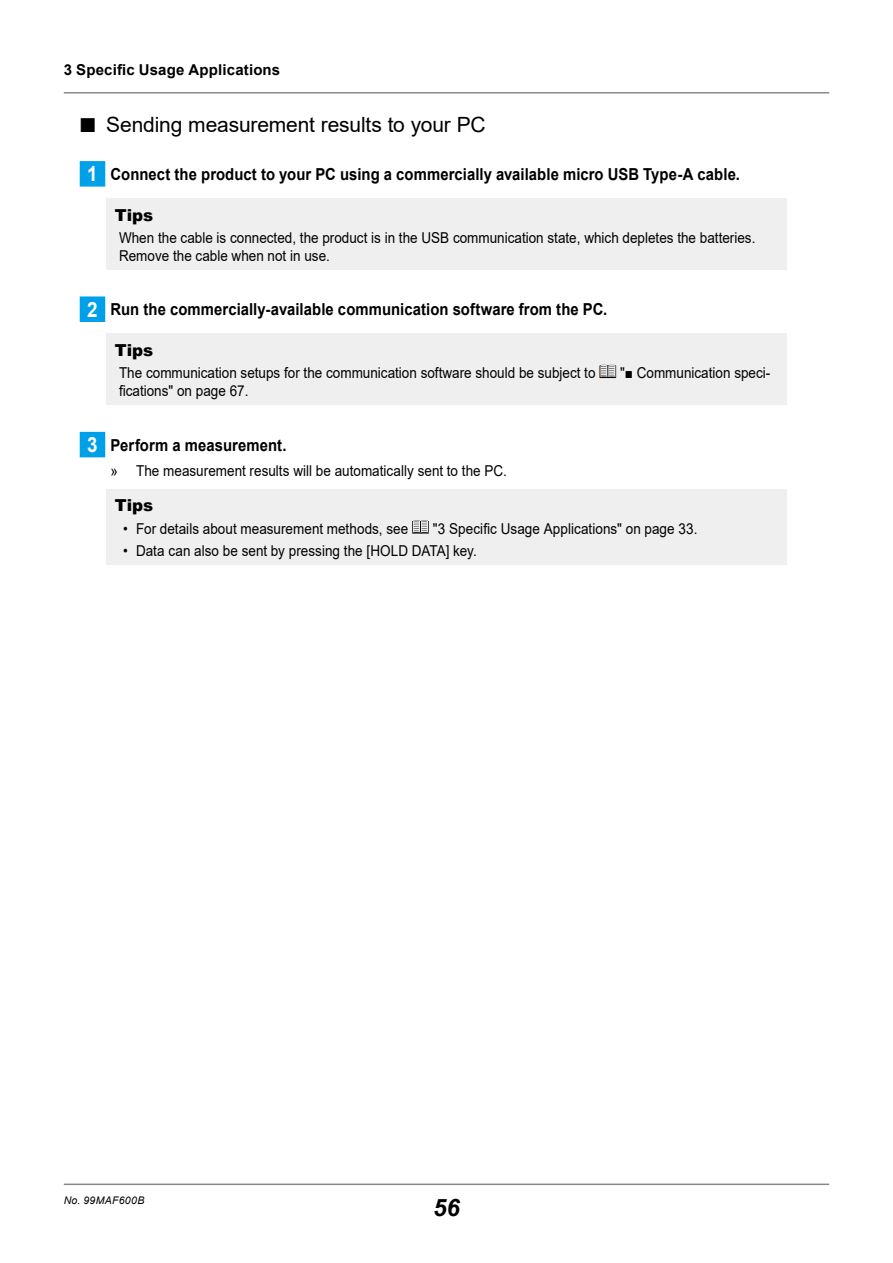
<style>
.page{position:relative;width:893px;height:1263px;background:#fff}
.page>*{position:absolute;margin:0;border:0;box-sizing:border-box;transform-origin:0 0}
.t1{font:italic 700 24px "Arial";color:#000}
.t2{font:21px "Arial";letter-spacing:-.005em;color:#000}
.t3{font:700 16.5px "Arial";letter-spacing:.005em;color:#000;scale:.9 1}
.t4{font:900 16.5px "Arial";color:#000}
.t5{font:15px/18px "Arial";color:#000;scale:.9 1}
.t6{font:700 15px "Arial";letter-spacing:.01em;color:#000}
.t7{font:italic 10.5px "Arial";letter-spacing:.03em;color:#000}
.s1{font-size:30px}
.s2{font-size:21px;color:#fff}
</style>
<div class="page">
<hr style="left:64px;top:92px;width:765px;height:2px;background:#898989">
<hr style="left:64px;top:1183px;width:765px;height:2px;background:#898989">
<div style="left:80px;top:161px;width:25px;height:26px;background:#00a0e9"></div>
<div style="left:80px;top:296px;width:25px;height:26px;background:#00a0e9"></div>
<div style="left:80px;top:432px;width:25px;height:25px;background:#00a0e9"></div>
<div style="left:106px;top:198px;width:681px;height:71px;background:#efefef"></div>
<div style="left:106px;top:333px;width:681px;height:72px;background:#efefef"></div>
<svg style="left:599px;top:365px;width:17px;height:13px"></svg>
<div style="left:106px;top:489px;width:681px;height:75px;background:#efefef"></div>
<svg style="left:412px;top:520px;width:17px;height:14px"></svg>
<p class="t6" style="left:64px;top:59px;width:218px">3 Specific Usage Applications</p>
<h2 class="t2" style="left:79px;top:110px;width:409px"><span class="s1">■</span> Sending measurement results to your PC</h2>
<p class="t3" style="left:87px;top:163px;width:727px"><span class="s2">1</span> Connect the product to your PC using a commercially available micro USB Type-A cable.</p>
<p class="t4" style="left:115px;top:203px;width:40px">Tips</p>
<p class="t5" style="left:119px;top:228px;width:709px">When the cable is connected, the product is in the USB communication state, which depletes the batteries.<br>Remove the cable when not in use.</p>
<p class="t3" style="left:87px;top:298px;width:579px"><span class="s2">2</span> Run the commercially-available communication software from the PC.</p>
<p class="t4" style="left:115px;top:338px;width:40px">Tips</p>
<p class="t5" style="left:119px;top:364px;width:531px">The communication setups for the communication software should be subject to</p>
<p class="t5" style="left:620px;top:364px;width:168px">"■ Communication speci-</p>
<p class="t5" style="left:119px;top:382px;width:145px">fications" on page 67.</p>
<p class="t3" style="left:87px;top:433px;width:223px"><span class="s2">3</span> Perform a measurement.</p>
<p class="t5" style="left:111px;top:462px;width:442px">» The measurement results will be automatically sent to the PC.</p>
<p class="t4" style="left:115px;top:493px;width:40px">Tips</p>
<p class="t5" style="left:123px;top:519px;width:318px">• For details about measurement methods, see</p>
<p class="t5" style="left:433px;top:519px;width:296px">"3 Specific Usage Applications" on page 33.</p>
<p class="t5" style="left:123px;top:541px;width:394px">• Data can also be sent by pressing the [HOLD DATA] key.</p>
<p class="t7" style="left:64px;top:1193px;width:82px">No. 99MAF600B</p>
<h1 class="t1" style="left:433px;top:1191px;width:28px">56</h1>
</div>
